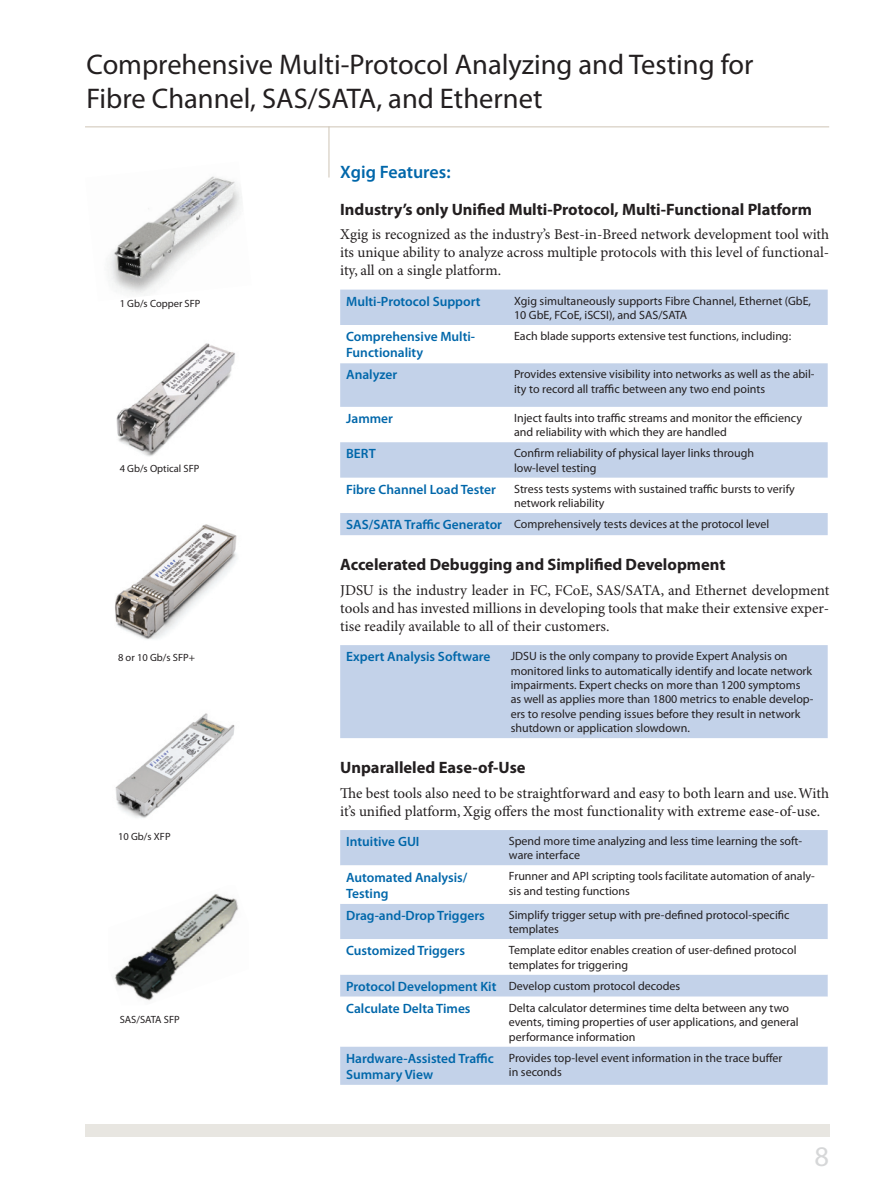
<style>
.page{position:relative;width:893px;height:1188px;background:#fff}
.page>*{position:absolute;margin:0;border:0;box-sizing:border-box;transform-origin:0 0}
.Header_page{font:28.5px/34.2px "Myriad Pro";color:#231f20}
.t1{font:28.5px "Myriad Pro";color:#d6d7d8}
.Body_header{font:600 18px "Myriad Pro";color:#0067aa}
.Header_small{font:700 16.5px "Myriad Pro";color:#231f20}
.Body{font:15px/18px "Minion Pro";color:#231f20;text-align:justify}
.Table_header{font:600 13.5px/16.2px "Myriad Pro";color:#0067aa}
.Table_body{font:12px/14.4px "Myriad Pro";color:#231f20}
.t2{font:10.5px "Myriad Pro";color:#231f20}
</style>
<div class="page">
<hr style="left:85px;top:126px;width:744px;height:1px;background:#cec4b5">
<hr style="left:329px;top:126px;width:1px;height:52px;background:#cec4b5">
<div style="left:85px;top:1124px;width:744px;height:13px;background:#e8e6e1"></div>
<img style="left:116px;top:343px;width:119px;height:114px">
<img style="left:115px;top:524px;width:122px;height:116px">
<img style="left:114px;top:893px;width:125px;height:108px">
<img style="left:108px;top:176px;width:134px;height:120px">
<img style="left:115px;top:713px;width:120px;height:105px">
<svg style="left:340px;top:290px;width:488px;height:245px;fill:#c3d2e9"></svg>
<div style="left:340px;top:645px;width:488px;height:93px;background:#c3d2e9"></div>
<div style="left:340px;top:830px;width:488px;height:255px;background:#c3d2e9"></div>
<svg style="left:340px;top:865px;width:488px;height:182px"></svg>
<p class="Header_page" style="left:86px;top:48px;width:669px">Comprehensive Multi-Protocol Analyzing and Testing for<br>Fibre Channel, SAS/SATA, and Ethernet</p>
<p class="t2" style="left:120px;top:298px;width:82px">1 Gb/s Copper SFP</p>
<p class="t2" style="left:120px;top:463px;width:81px">4 Gb/s Optical SFP</p>
<p class="t2" style="left:118px;top:652px;width:78px">8 or 10 Gb/s SFP+</p>
<p class="t2" style="left:118px;top:831px;width:54px">10 Gb/s XFP</p>
<p class="t2" style="left:120px;top:1014px;width:62px">SAS/SATA SFP</p>
<p class="Body_header" style="left:340px;top:162px;width:112px">Xgig Features:</p>
<p class="Header_small" style="left:340px;top:200px;width:473px">Industry’s only Unified Multi-Protocol, Multi-Functional Platform</p>
<p class="Body" style="left:340px;top:226px;width:490px">Xgig is recognized as the industry’s Best-in-Breed network development tool with its unique ability to analyze across multiple protocols with this level of functional&shy;ity, all on a single platform.</p>
<p class="Table_header" style="left:346px;top:293px;width:136px">Multi-Protocol Support</p>
<p class="Table_body" style="left:514px;top:294px;width:298px">Xgig simultaneously supports Fibre Channel, Ethernet (GbE,<br>10 GbE, FCoE, iSCSI), and SAS/SATA</p>
<p class="Table_header" style="left:346px;top:329px;width:131px">Comprehensive Multi-<br>Functionality</p>
<p class="Table_body" style="left:514px;top:329px;width:279px">Each blade supports extensive test functions, including:</p>
<p class="Table_header" style="left:346px;top:367px;width:53px">Analyzer</p>
<p class="Table_body" style="left:514px;top:367px;width:302px">Provides extensive visibility into networks as well as the abil&shy;ity to record all traffic between any two end points</p>
<p class="Table_header" style="left:346px;top:411px;width:48px">Jammer</p>
<p class="Table_body" style="left:514px;top:411px;width:289px">Inject faults into traffic streams and monitor the efficiency and reliability with which they are handled</p>
<p class="Table_header" style="left:346px;top:446px;width:31px">BERT</p>
<p class="Table_body" style="left:514px;top:446px;width:242px">Confirm reliability of physical layer links through low-level testing</p>
<p class="Table_header" style="left:346px;top:481px;width:151px">Fibre Channel Load Tester</p>
<p class="Table_body" style="left:514px;top:482px;width:282px">Stress tests systems with sustained traffic bursts to verify network reliability</p>
<p class="Table_header" style="left:346px;top:517px;width:157px">SAS/SATA Traffic Generator</p>
<p class="Table_body" style="left:514px;top:517px;width:257px">Comprehensively tests devices at the protocol level</p>
<p class="Header_small" style="left:340px;top:555px;width:387px">Accelerated Debugging and Simplified Development</p>
<p class="Body" style="left:340px;top:581px;width:491px">JDSU is the industry leader in FC, FCoE, SAS/SATA, and Ethernet development tools and has invested millions in developing tools that make their extensive exper&shy;tise readily available to all of their customers.</p>
<p class="Table_header" style="left:346px;top:649px;width:146px">Expert Analysis Software</p>
<p class="Table_body" style="left:511px;top:649px;width:304px">JDSU is the only company to provide Expert Analysis on monitored links to automatically identify and locate network impairments. Expert checks on more than 1200 symptoms as well as applies more than 1800 metrics to enable develop&shy;ers to resolve pending issues before they result in network shutdown or application slowdown.</p>
<p class="Header_small" style="left:340px;top:758px;width:187px">Unparalleled Ease-of-Use</p>
<p class="Body" style="left:340px;top:784px;width:490px">The best tools also need to be straightforward and easy to both learn and use. With it’s unified platform, Xgig offers the most functionality with extreme ease-of-use.</p>
<p class="Table_header" style="left:346px;top:834px;width:75px">Intuitive GUI</p>
<p class="Table_body" style="left:509px;top:834px;width:295px">Spend more time analyzing and less time learning the soft&shy;ware interface</p>
<p class="Table_header" style="left:346px;top:869px;width:123px">Automated Analysis/<br>Testing</p>
<p class="Table_body" style="left:509px;top:869px;width:307px">Frunner and API scripting tools facilitate automation of analy&shy;sis and testing functions</p>
<p class="Table_header" style="left:346px;top:908px;width:140px">Drag-and-Drop Triggers</p>
<p class="Table_body" style="left:509px;top:908px;width:282px">Simplify trigger setup with pre-defined protocol-specific templates</p>
<p class="Table_header" style="left:346px;top:943px;width:120px">Customized Triggers</p>
<p class="Table_body" style="left:509px;top:943px;width:289px">Template editor enables creation of user-defined protocol templates for triggering</p>
<p class="Table_header" style="left:346px;top:978px;width:152px">Protocol Development Kit</p>
<p class="Table_body" style="left:509px;top:979px;width:173px">Develop custom protocol decodes</p>
<p class="Table_header" style="left:346px;top:1000px;width:126px">Calculate Delta Times</p>
<p class="Table_body" style="left:509px;top:1001px;width:291px">Delta calculator determines time delta between any two events, timing properties of user applications, and general performance information</p>
<p class="Table_header" style="left:346px;top:1050px;width:149px">Hardware-Assisted Traffic<br>Summary View</p>
<p class="Table_body" style="left:509px;top:1051px;width:275px">Provides top-level event information in the trace buffer in seconds</p>
<h1 class="t1" style="left:815px;top:1141px;width:16px">8</h1>
</div>
